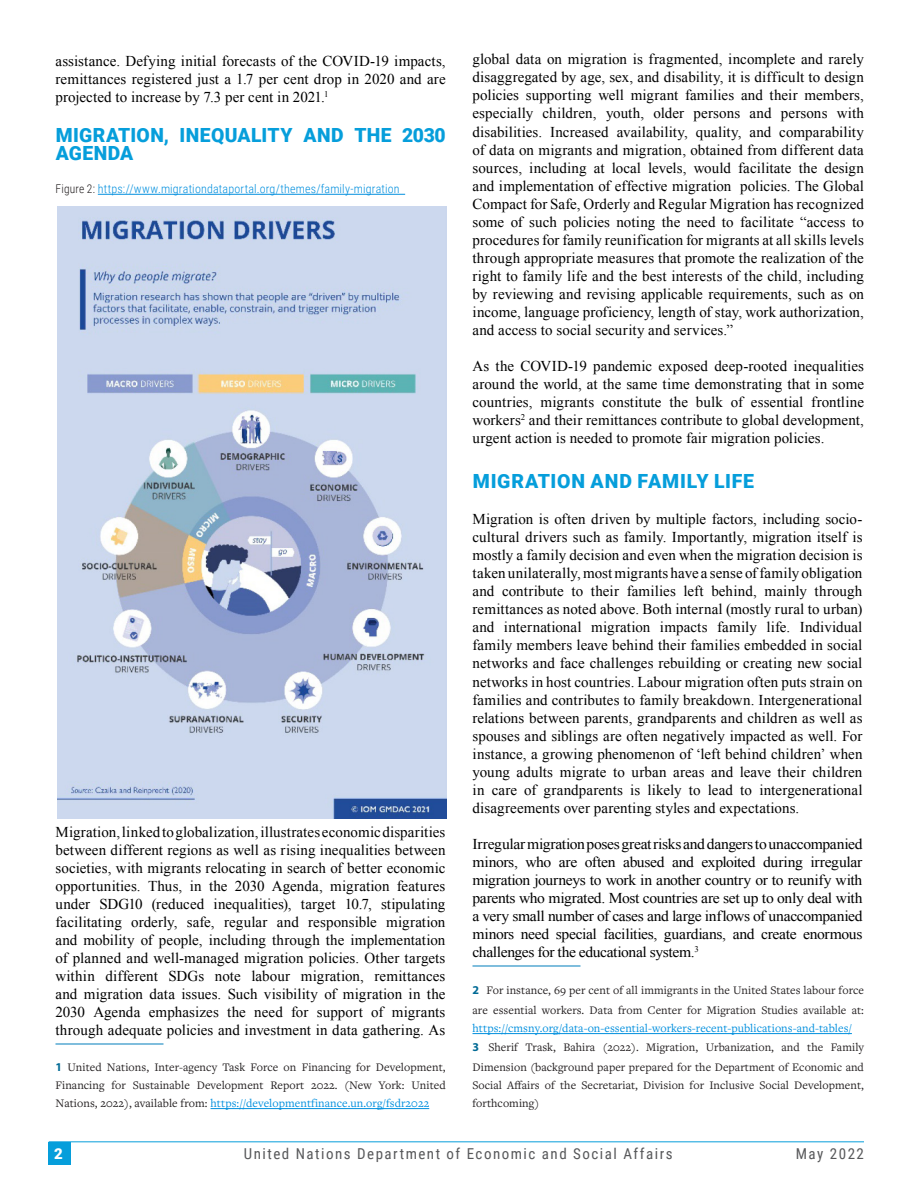
<style>
.page{position:relative;width:918px;height:1188px;background:#fff}
.page>*{position:absolute;margin:0;border:0;box-sizing:border-box;transform-origin:0 0}
.BodyText1st{font:900 19.5px/18px "Roboto";letter-spacing:.025em;color:#069edb}
.BodyText1st-2{font:15px/18px "Times New Roman";letter-spacing:.005em;color:#000;text-align:justify}
.BodyText1st-3{font:15px/18px "Times New Roman";letter-spacing:.005em;color:#000;text-align:justify;scale:1.04 1}
.t1{font:15px "Roboto Condensed";letter-spacing:.1em;color:#57585a}
.t2{font:900 15px "Roboto";color:#fff}
.t3{font:12px/18px "Freight Text Pro";letter-spacing:.005em;color:#231f20}
.t4{font:12px "Freight Text Pro";letter-spacing:.005em;color:#008fde}
.Figure_head_1{font:300 12px "Roboto Condensed";letter-spacing:.015em;color:#008fde}
.s1{color:#231f20}
.s2{font-family:"Myriad Pro";font-weight:700;color:#006a95}
.s3{color:#008fde}
</style>
<div class="page">
<div style="left:49px;top:1142px;width:22px;height:23px;background:#069edb"></div>
<hr style="left:49px;top:1141px;width:815px;height:1px;background:#069edb">
<hr style="left:98px;top:194px;width:307px;height:1px;background:#008fde">
<img style="left:58px;top:207px;width:388px;height:611px">
<hr style="left:56px;top:1044px;width:108px;height:1px;background:#007dbb">
<hr style="left:211px;top:1108px;width:218px;height:1px;background:#008fde">
<hr style="left:472px;top:966px;width:108px;height:1px;background:#007dbb">
<hr style="left:472px;top:1033px;width:380px;height:1px;background:#008fde">
<p class="BodyText1st-2" style="left:56px;top:52px;width:392px">assistance. Defying initial forecasts of the COVID-19 impacts, remittances registered just a 1.7 per cent drop in 2020 and are projected to increase by 7.3 per cent in 2021.<sup>1</sup></p>
<p class="BodyText1st" style="left:56px;top:126px;width:391px">MIGRATION, INEQUALITY AND THE 2030<br>AGENDA</p>
<p class="Figure_head_1" style="left:56px;top:181px;width:346px"><span class="s1">Figure 2:</span> https://www.migrationdataportal.org/themes/family-migration</p>
<p class="BodyText1st-2" style="left:56px;top:823px;width:392px">Migration, linked to globalization, illustrates economic disparities between different regions as well as rising inequalities between societies, with migrants relocating in search of better economic opportunities. Thus, in the 2030 Agenda, migration features under SDG10 (reduced inequalities), target 10.7, stipulating facilitating orderly, safe, regular and responsible migration and mobility of people, including through the implementation of planned and well-managed migration policies. Other targets within different SDGs note labour migration, remittances and migration data issues. Such visibility of migration in the 2030 Agenda emphasizes the need for support of migrants through adequate policies and investment in data gathering. As</p>
<p class="t3" style="left:56px;top:1058px;width:392px;text-align:justify"><span class="s2">1</span> United Nations, Inter-agency Task Force on Financing for Development, Financing for Sustainable Development Report 2022. (New York: United Nations, 2022), available from: <span class="s3">https://developmentfinance.un.org/fsdr2022</span></p>
<p class="BodyText1st-2" style="left:472px;top:50px;width:393px">global data on migration is fragmented, incomplete and rarely disaggregated by age, sex, and disability, it is difficult to design policies supporting well migrant families and their members, especially children, youth, older persons and persons with disabilities. Increased availability, quality, and comparability of data on migrants and migration, obtained from different data sources, including at local levels, would facilitate the design and implementation of effective migration policies. The Global Compact for Safe, Orderly and Regular Migration has recognized some of such policies noting the need to facilitate “access to procedures for family reunification for migrants at all skills levels through appropriate measures that promote the realization of the right to family life and the best interests of the child, including by reviewing and revising applicable requirements, such as on income, language proficiency, length of stay, work authorization, and access to social security and services.”</p>
<p class="BodyText1st-2" style="left:472px;top:357px;width:393px">As the COVID-19 pandemic exposed deep-rooted inequalities around the world, at the same time demonstrating that in some countries, migrants constitute the bulk of essential frontline workers<sup>2</sup> and their remittances contribute to global development, urgent action is needed to promote fair migration policies.</p>
<p class="BodyText1st" style="left:473px;top:471px;width:283px">MIGRATION AND FAMILY LIFE</p>
<p class="BodyText1st-2" style="left:472px;top:510px;width:392px">Migration is often driven by multiple factors, including socio&shy;cultural drivers such as family. Importantly, migration itself is mostly a family decision and even when the migration decision is taken unilaterally, most migrants have a sense of family obligation and contribute to their families left behind, mainly through remittances as noted above. Both internal (mostly rural to urban) and international migration impacts family life. Individual family members leave behind their families embedded in social networks and face challenges rebuilding or creating new social networks in host countries. Labour migration often puts strain on families and contributes to family breakdown. Intergenerational relations between parents, grandparents and children as well as spouses and siblings are often negatively impacted as well. For instance, a growing phenomenon of ‘left behind children’ when young adults migrate to urban areas and leave their children in care of grandparents is likely to lead to intergenerational disagreements over parenting styles and expectations.</p>
<p class="BodyText1st-3" style="left:472px;top:835px;width:377px">Irregular migration poses great risks and dangers to unaccompanied minors, who are often abused and exploited during irregular migration journeys to work in another country or to reunify with parents who migrated. Most countries are set up to only deal with a very small number of cases and large inflows of unaccompanied minors need special facilities, guardians, and create enormous challenges for the educational system.<sup>3</sup></p>
<p class="t3" style="left:472px;top:980px;width:393px;line-height:19.5px"><span class="s2">2</span> For instance, 69 per cent of all immigrants in the United States labour force are essential workers. Data from Center for Migration Studies available at:</p>
<p class="t4" style="left:472px;top:1020px;width:381px">https://cmsny.org/data-on-essential-workers-recent-publications-and-tables/</p>
<p class="t3" style="left:472px;top:1037px;width:393px;line-height:19.5px"><span class="s2">3</span> Sherif Trask, Bahira (2022). Migration, Urbanization, and the Family<br>Dimension (background paper prepared for the Department of Economic and</p>
<p class="t3" style="left:472px;top:1076px;width:393px">Social Affairs of the Secretariat, Division for Inclusive Social Development, forthcoming)</p>
<p class="t2" style="left:54px;top:1143px;width:10px">2</p>
<p class="t1" style="left:244px;top:1143px;width:430px">United Nations Department of Economic and Social Affairs</p>
<p class="t1" style="left:796px;top:1143px;width:70px">May 2022</p>
</div>
